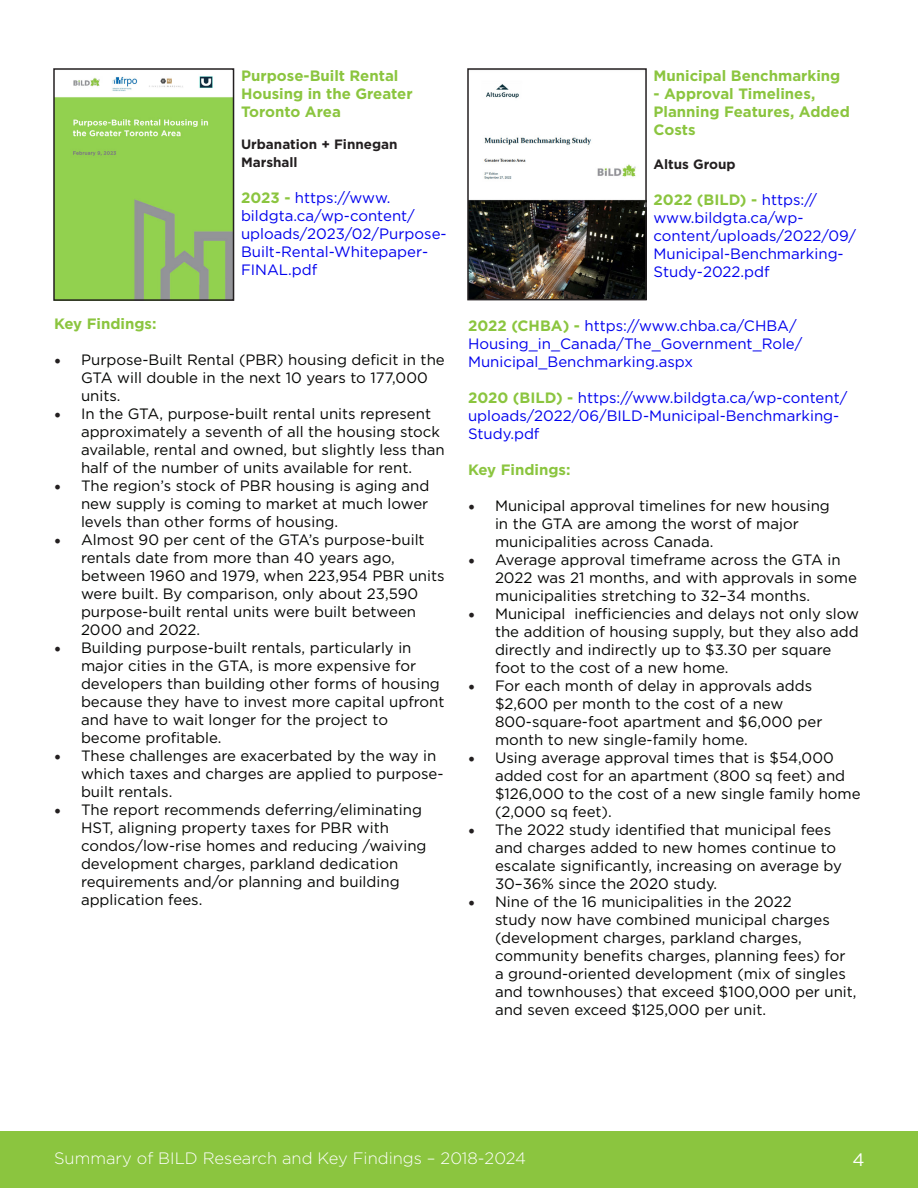
<style>
.page{position:relative;width:918px;height:1188px;background:#fff}
.page>*{position:absolute;margin:0;border:0;box-sizing:border-box;transform-origin:0 0}
.t1{font:18px "Gotham";color:#fff}
.t2{font:300 16.5px "Gotham";color:#fff}
.t3{font:15px/18px "Gotham";color:#040503}
.t4{font:15px/18px "Gotham";color:#00e}
.t5{font:700 15px/18px "Gotham";color:#8bc53f}
.t6{font:700 13.5px/18px "Gotham";color:#231f20}
.s1{font-weight:700;color:#8bc53f}
.s2{font-family:"Minion Pro";font-size:18px;color:#231f20}
</style>
<div class="page">
<div style="left:0;top:1132px;width:918px;height:56px;background:#8bc53f"></div>
<img style="left:470px;top:84px;width:174px;height:213px">
<div style="left:467px;top:68px;width:180px;height:232px;border:2px solid #231f20"></div>
<img style="left:56px;top:76px;width:175px;height:222px">
<div style="left:53px;top:68px;width:181px;height:233px;border:2px solid #231f20"></div>
<p class="t5" style="left:241px;top:67px;width:173px">Purpose-Built Rental<br>Housing in the Greater<br>Toronto Area</p>
<p class="t6" style="left:241px;top:136px;width:158px">Urbanation + Finnegan<br>Marshall</p>
<p class="t4" style="left:241px;top:189px;width:207px"><span class="s1">2023 -</span> https://www. bildgta.ca/wp-content/ uploads/2023/02/Purpose-<br>Built-Rental-Whitepaper-<br>FINAL.pdf</p>
<p class="t5" style="left:54px;top:315px;width:104px">Key Findings:</p>
<p class="t3" style="left:81px;top:351px;width:365px;text-indent:-27px"><span class="s2">•</span> Purpose-Built Rental (PBR) housing deficit in the<br>GTA will double in the next 10 years to 177,000 units.</p>
<p class="t3" style="left:81px;top:405px;width:365px;text-indent:-27px"><span class="s2">•</span> In the GTA, purpose-built rental units represent approximately a seventh of all the housing stock available, rental and owned, but slightly less than half of the number of units available for rent.</p>
<p class="t3" style="left:81px;top:477px;width:350px;text-align:justify;text-indent:-27px"><span class="s2">•</span> The region’s stock of PBR housing is aging and new supply is coming to market at much lower levels than other forms of housing.</p>
<p class="t3" style="left:81px;top:531px;width:365px;text-indent:-27px"><span class="s2">•</span> Almost 90 per cent of the GTA’s purpose-built rentals date from more than 40 years ago, between 1960 and 1979, when 223,954 PBR units were built. By comparison, only about 23,590 purpose-built rental units were built between 2000 and 2022.</p>
<p class="t3" style="left:81px;top:639px;width:365px;text-indent:-27px"><span class="s2">•</span> Building purpose-built rentals, particularly in major cities in the GTA, is more expensive for developers than building other forms of housing because they have to invest more capital upfront and have to wait longer for the project to become profitable.</p>
<p class="t3" style="left:81px;top:747px;width:364px;text-indent:-27px"><span class="s2">•</span> These challenges are exacerbated by the way in which taxes and charges are applied to purpose&shy;built rentals.</p>
<p class="t3" style="left:81px;top:801px;width:347px;text-indent:-27px"><span class="s2">•</span> The report recommends deferring/eliminating HST, aligning property taxes for PBR with condos/low-rise homes and reducing /waiving development charges, parkland dedication requirements and/or planning and building application fees.</p>
<p class="t5" style="left:654px;top:67px;width:188px">Municipal Benchmarking</p>
<p class="t5" style="left:654px;top:85px;width:198px">- Approval Timelines,<br>Planning Features, Added<br>Costs</p>
<p class="t6" style="left:654px;top:155px;width:84px">Altus Group</p>
<p class="t4" style="left:654px;top:191px;width:204px"><span class="s1">2022 (BILD) -</span> https:// www.bildgta.ca/wp&shy;content/uploads/2022/09/<br>Municipal-Benchmarking-<br>Study-2022.pdf</p>
<p class="t4" style="left:468px;top:317px;width:336px"><span class="s1">2022 (CHBA) -</span> https://www.chba.ca/CHBA/<br>Housing_in_Canada/The_Government_Role/<br>Municipal_Benchmarking.aspx</p>
<p class="t4" style="left:468px;top:389px;width:381px"><span class="s1">2020 (BILD) -</span> https://www.bildgta.ca/wp-content/ uploads/2022/06/BILD-Municipal-Benchmarking-<br>Study.pdf</p>
<p class="t5" style="left:468px;top:461px;width:104px">Key Findings:</p>
<p class="t3" style="left:495px;top:497px;width:336px;text-indent:-27px"><span class="s2">•</span> Municipal approval timelines for new housing in the GTA are among the worst of major municipalities across Canada.</p>
<p class="t3" style="left:495px;top:551px;width:363px;text-indent:-27px"><span class="s2">•</span> Average approval timeframe across the GTA in<br>2022 was 21 months, and with approvals in some municipalities stretching to 32–34 months.</p>
<p class="t3" style="left:495px;top:605px;width:366px;text-indent:-27px"><span class="s2">•</span> Municipal inefficiencies and delays not only slow the addition of housing supply, but they also add directly and indirectly up to $3.30 per square foot to the cost of a new home.</p>
<p class="t3" style="left:495px;top:677px;width:329px;text-indent:-27px"><span class="s2">•</span> For each month of delay in approvals adds $2,600 per month to the cost of a new 800-square-foot apartment and $6,000 per month to new single-family home.</p>
<p class="t3" style="left:495px;top:749px;width:367px;text-indent:-27px"><span class="s2">•</span> Using average approval times that is $54,000 added cost for an apartment (800 sq feet) and $126,000 to the cost of a new single family home (2,000 sq feet).</p>
<p class="t3" style="left:495px;top:821px;width:349px;text-indent:-27px"><span class="s2">•</span> The 2022 study identified that municipal fees and charges added to new homes continue to escalate significantly, increasing on average by 30–36% since the 2020 study.</p>
<p class="t3" style="left:495px;top:893px;width:363px;text-indent:-27px"><span class="s2">•</span> Nine of the 16 municipalities in the 2022<br>study now have combined municipal charges (development charges, parkland charges, community benefits charges, planning fees) for a ground-oriented development (mix of singles and townhouses) that exceed $100,000 per unit, and seven exceed $125,000 per unit.</p>
<p class="t2" style="left:54px;top:1148px;width:474px">Summary of BILD Research and Key Findings – 2018-2024</p>
<p class="t1" style="left:852px;top:1148px;width:14px">4</p>
</div>
